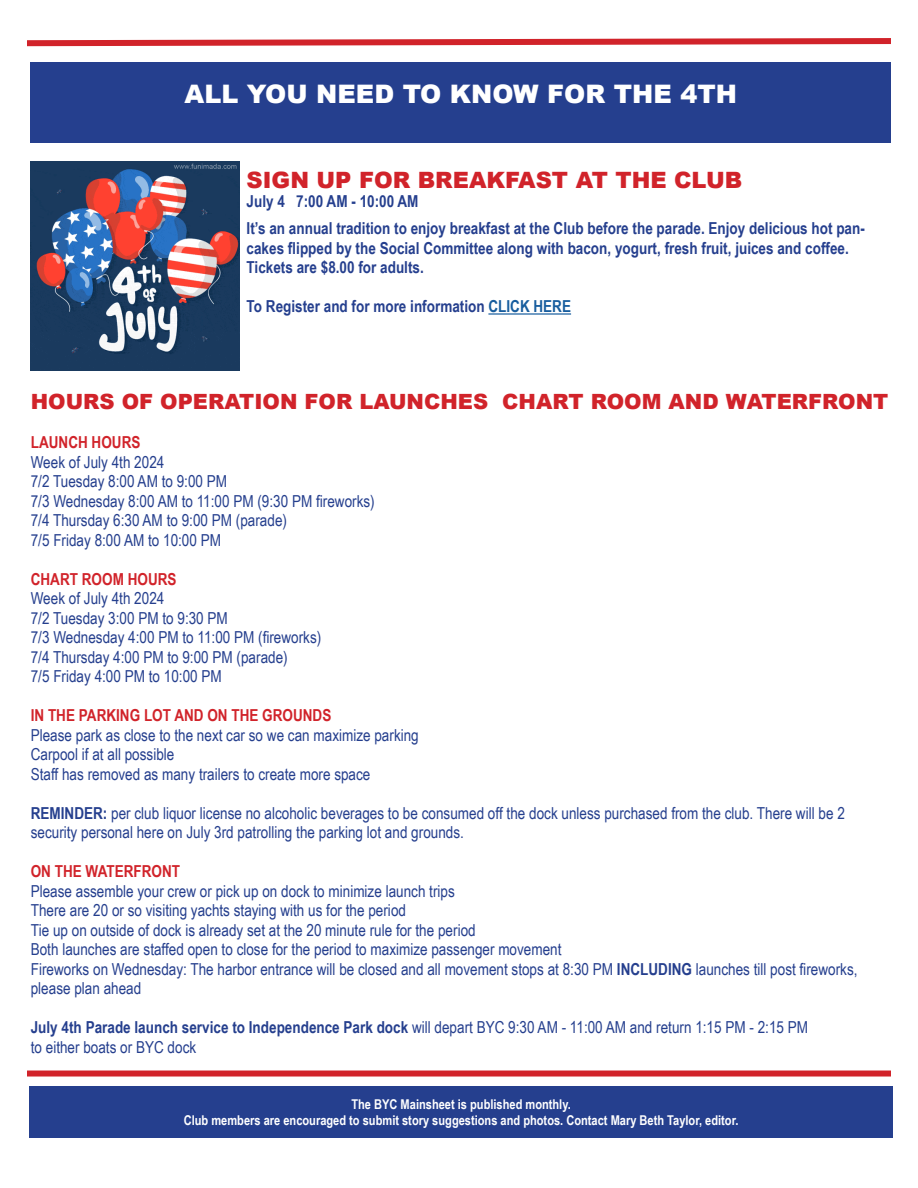
<style>
.page{position:relative;width:918px;height:1188px;background:#fff}
.page>*{position:absolute;margin:0;border:0;box-sizing:border-box;transform-origin:0 0}
.t1{font:900 25.5px "Arial";color:#fff}
.t2{font:900 22.5px "Arial";color:#d1232a}
.t3{font:900 21px "Arial";color:#d1232a}
.t4{font:16.5px/19.5px "Arial Narrow";color:#253f8e}
.t5{font:700 16.5px/19.5px "Arial Narrow";color:#253f8e}
.t6{font:700 16.5px "Arial Narrow";color:#d1232a}
.t7{font:700 13.5px "Arial Narrow";color:#fff}
.s1{color:#175d9e}
.s2{font-weight:700}
</style>
<div class="page">
<hr style="left:488px;top:313px;width:83px;height:2px;background:#175d9e">
<svg style="left:27px;top:38px;width:864px;height:9px"></svg>
<div style="left:31px;top:63px;width:860px;height:80px;background:#253f8e"></div>
<div style="left:29px;top:1086px;width:864px;height:52px;background:#253f8e"></div>
<div style="left:27px;top:1071px;width:864px;height:6px;background:#d1232a"></div>
<img style="left:31px;top:162px;width:209px;height:209px">
<p class="t1" style="left:185px;top:75px;width:554px">ALL YOU NEED TO KNOW FOR THE 4TH</p>
<p class="t2" style="left:247px;top:163px;width:497px">SIGN UP FOR BREAKFAST AT THE CLUB</p>
<p class="t5" style="left:247px;top:191px;width:173px">July 4 7:00 AM - 10:00 AM</p>
<p class="t5" style="left:247px;top:218px;width:620px">It’s an annual tradition to enjoy breakfast at the Club before the parade. Enjoy delicious hot pan&shy;cakes flipped by the Social Committee along with bacon, yogurt, fresh fruit, juices and coffee.<br>Tickets are $8.00 for adults.</p>
<p class="t5" style="left:247px;top:296px;width:326px">To Register and for more information <span class="s1">CLICK HERE</span></p>
<p class="t3" style="left:31px;top:387px;width:859px">HOURS OF OPERATION FOR LAUNCHES CHART ROOM AND WATERFRONT</p>
<p class="t6" style="left:31px;top:430px;width:111px">LAUNCH HOURS</p>
<p class="t4" style="left:31px;top:452px;width:135px">Week of July 4th 2024</p>
<p class="t4" style="left:31px;top:471px;width:198px">7/2 Tuesday 8:00 AM to 9:00 PM</p>
<p class="t4" style="left:31px;top:491px;width:345px">7/3 Wednesday 8:00 AM to 11:00 PM (9:30 PM fireworks)</p>
<p class="t4" style="left:31px;top:510px;width:258px">7/4 Thursday 6:30 AM to 9:00 PM (parade)</p>
<p class="t4" style="left:31px;top:530px;width:192px">7/5 Friday 8:00 AM to 10:00 PM</p>
<p class="t6" style="left:31px;top:567px;width:147px">CHART ROOM HOURS</p>
<p class="t4" style="left:31px;top:588px;width:135px">Week of July 4th 2024</p>
<p class="t4" style="left:31px;top:608px;width:199px">7/2 Tuesday 3:00 PM to 9:30 PM</p>
<p class="t4" style="left:31px;top:627px;width:292px">7/3 Wednesday 4:00 PM to 11:00 PM (fireworks)</p>
<p class="t4" style="left:31px;top:647px;width:258px">7/4 Thursday 4:00 PM to 9:00 PM (parade)</p>
<p class="t4" style="left:31px;top:666px;width:193px">7/5 Friday 4:00 PM to 10:00 PM</p>
<p class="t6" style="left:31px;top:703px;width:302px">IN THE PARKING LOT AND ON THE GROUNDS</p>
<p class="t4" style="left:31px;top:725px;width:390px">Please park as close to the next car so we can maximize parking</p>
<p class="t4" style="left:31px;top:744px;width:145px">Carpool if at all possible</p>
<p class="t4" style="left:31px;top:764px;width:341px">Staff has removed as many trailers to create more space</p>
<p class="t4" style="left:31px;top:803px;width:816px"><span class="s2">REMINDER:</span> per club liquor license no alcoholic beverages to be consumed off the dock unless purchased from the club. There will be 2 security personal here on July 3rd patrolling the parking lot and grounds.</p>
<p class="t6" style="left:31px;top:859px;width:151px">ON THE WATERFRONT</p>
<p class="t4" style="left:31px;top:881px;width:426px">Please assemble your crew or pick up on dock to minimize launch trips</p>
<p class="t4" style="left:31px;top:900px;width:377px">There are 20 or so visiting yachts staying with us for the period</p>
<p class="t4" style="left:31px;top:920px;width:446px">Tie up on outside of dock is already set at the 20 minute rule for the period</p>
<p class="t4" style="left:31px;top:939px;width:532px">Both launches are staffed open to close for the period to maximize passenger movement</p>
<p class="t4" style="left:31px;top:959px;width:828px">Fireworks on Wednesday: The harbor entrance will be closed and all movement stops at 8:30 PM <span class="s2">INCLUDING</span> launches till post fireworks, please plan ahead</p>
<p class="t4" style="left:31px;top:1017px;width:779px"><span class="s2">July 4th Parade launch service to Independence Park dock</span> will depart BYC 9:30 AM - 11:00 AM and return 1:15 PM - 2:15 PM</p>
<p class="t4" style="left:31px;top:1037px;width:167px">to either boats or BYC dock</p>
<p class="t7" style="left:351px;top:1094px;width:221px">The BYC Mainsheet is published monthly.</p>
<p class="t7" style="left:184px;top:1110px;width:556px">Club members are encouraged to submit story suggestions and photos. Contact Mary Beth Taylor, editor.</p>
</div>
